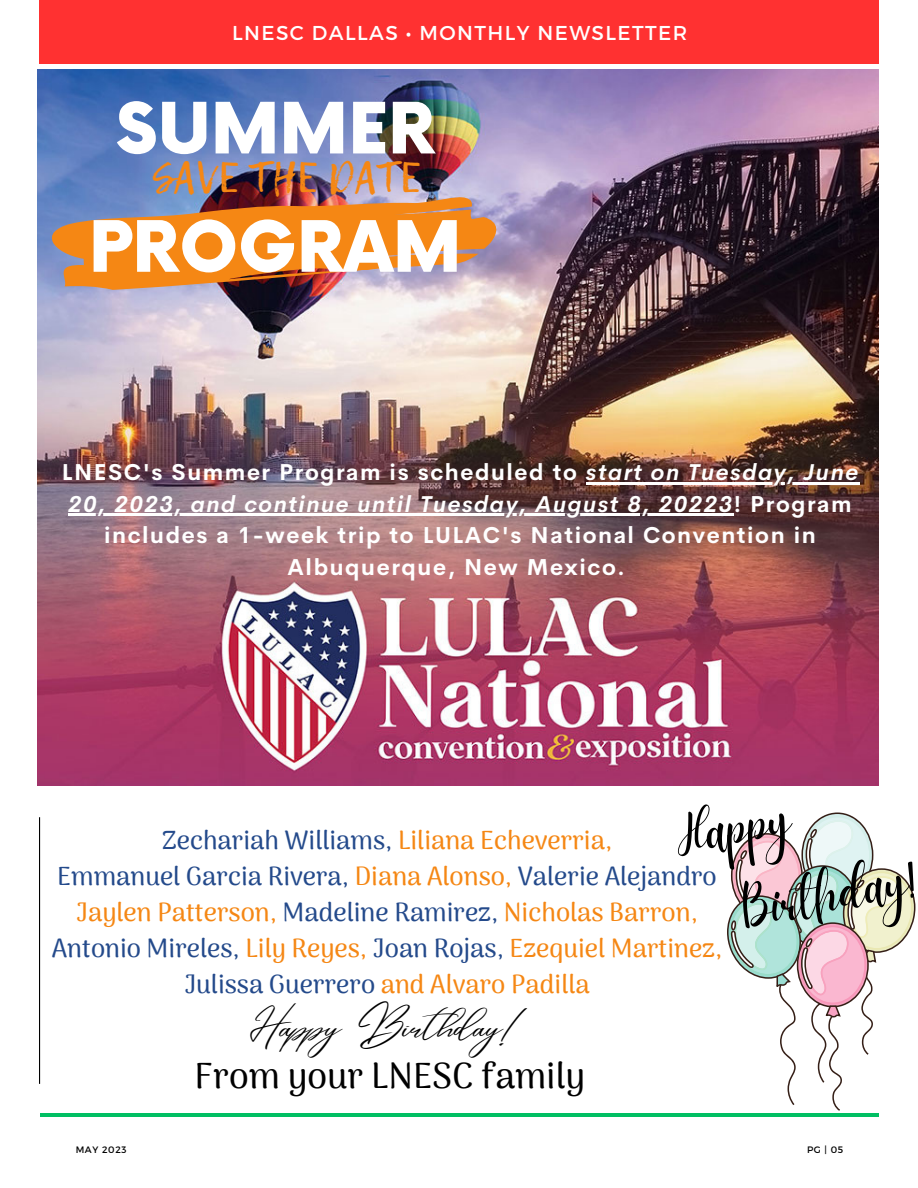
<style>
.page{position:relative;width:918px;height:1188px;background:#fff}
.page>*{position:absolute;margin:0;border:0;box-sizing:border-box;transform-origin:0 0}
.t1{font:900 68.85px "Now";color:#fff}
.t2{font:59.1px "Daydream";color:#000}
.t3{font:42px "Lemon Tuesday";color:#f58714}
.t4{font:500 35.7px "Arima Madurai";color:#000}
.t5{font:35.7px "Andasia";color:#000}
.t6{font:500 25.8px "Arima Madurai";color:#f58714}
.t7{font:500 25.8px "Arima Madurai";color:#244a8b}
.t8{font:700 22.5px/31.5px "Cerebri Sans";letter-spacing:.07em;color:#fff;text-align:center}
.t9{font:20.1px "Montserrat";letter-spacing:.07em;color:#fff}
.t10{font:9.3px "Montserrat";letter-spacing:.07em;color:#000}
.s1{font-style:italic}
.s2{color:#f58714}
.s3{color:#244a8b}
</style>
<div class="page">
<div style="left:39px;top:0;width:839px;height:63px;background:#ff3131"></div>
<hr style="left:40px;top:1113px;width:838px;height:4px;background:#00bf63">
<svg style="left:727px;top:812px;width:189px;height:299px"></svg>
<hr style="left:39px;top:817px;width:1px;height:267px;background:#000">
<img style="left:38px;top:70px;width:840px;height:715px">
<hr style="left:586px;top:482px;width:274px;height:3px;background:#fff">
<hr style="left:68px;top:514px;width:666px;height:2px;background:#fff">
<svg style="left:52px;top:197px;width:444px;height:93px"></svg>
<p class="t9" style="left:232px;top:20px;width:457px">LNESC DALLAS • MONTHLY NEWSLETTER</p>
<p class="t1" style="left:116px;top:92px;width:321px">SUMMER</p>
<p class="t3" style="left:152px;top:146px;width:269px">SAVE THE DATE</p>
<p class="t1" style="left:89px;top:210px;width:374px">PROGRAM</p>
<p class="t8" style="left:62px;top:456px;width:798px">LNESC's Summer Program is scheduled to <span class="s1">start on Tuesday, June 20, 2023, and continue until Tuesday, August 8, 20223</span>! Program includes a 1-week trip to LULAC's National Convention in Albuquerque, New Mexico.</p>
<p class="t2" style="left:669px;top:804px;width:118px;rotate:-10deg">Happy</p>
<p class="t7" style="left:162px;top:825px;width:452px">Zechariah Williams, <span class="s2">Liliana Echeverria,</span></p>
<p class="t7" style="left:57px;top:861px;width:661px">Emmanuel Garcia Rivera, <span class="s2">Diana Alonso,</span> Valerie Alejandro</p>
<p class="t6" style="left:76px;top:897px;width:623px">Jaylen Patterson, <span class="s3">Madeline Ramirez,</span> Nicholas Barron,</p>
<p class="t6" style="left:52px;top:933px;width:672px"><span class="s3">Antonio Mireles,</span> Lily Reyes, <span class="s3">Joan Rojas,</span> Ezequiel Martinez,</p>
<p class="t6" style="left:184px;top:969px;width:407px"><span class="s3">Julissa Guerrero</span> and Alvaro Padilla</p>
<p class="t5" style="left:250px;top:999px;width:276px">Hap yBirthday!</p>
<p class="t4" style="left:195px;top:1054px;width:392px">From your LNESC family</p>
<p class="t2" style="left:737px;top:875px;width:179px;rotate:-10deg">Birthday!</p>
<p class="t10" style="left:76px;top:1143px;width:52px">MAY 2023</p>
<p class="t10" style="left:807px;top:1143px;width:38px">PG | 05</p>
</div>
